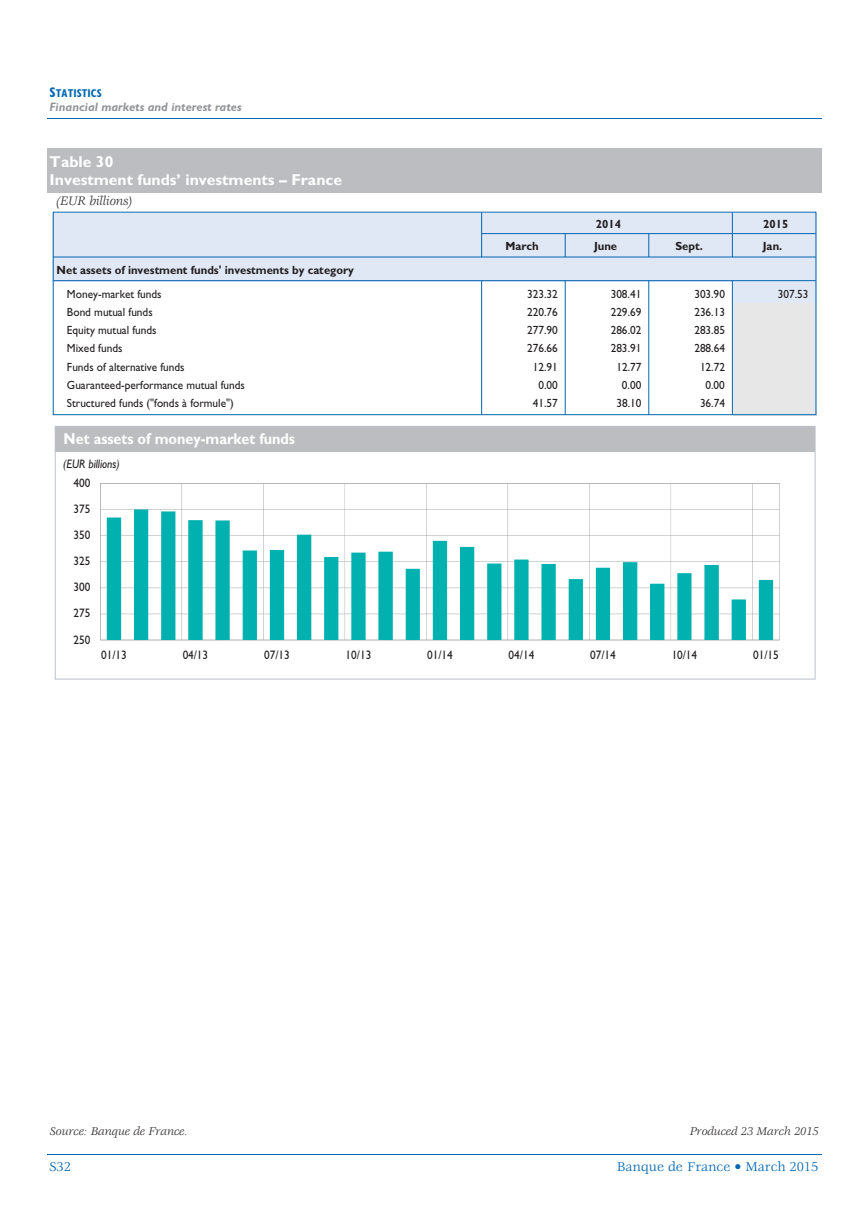
<style>
.page{position:relative;width:868px;height:1215px;background:#fff}
.page>*{position:absolute;margin:0;border:0;box-sizing:border-box;transform-origin:0 0}
.t1{font:700 15.75px/18.6px "Gill Sans Std";color:#fff}
.t2{font:700 15.75px "Gill Sans Std";color:#fff;scale:.91 1}
.t3{font:14px "Veljovic Std";color:#0166b3}
.t4{font:italic 13.47px "Veljovic Std";color:#231f20;scale:.95 1}
.t5{font:12.25px "Gill Sans Std";letter-spacing:.005em;color:#231f20;scale:.92 1}
.t6{font:italic 12.25px "Veljovic Std";color:#231f20}
.t7{font:italic 700 12.25px "Gill Sans Std";letter-spacing:-.005em;color:#939598}
.t8{font:italic 12.25px "Gill Sans Std";color:#231f20;scale:.91 1}
.t9{font:11.9px "Gill Sans Std";color:#231f20;scale:.95 1}
.t10{font:700 11.9px "Gill Sans Std";color:#231f20;scale:.95 1}
.t11{font:700 condensed 11.38px "Gill Sans Std";color:#0166b3}
.s1{font-size:14px}
</style>
<div class="page">
<hr style="left:47px;top:118px;width:774px;height:1px;background:#0166b3">
<hr style="left:47px;top:1154px;width:774px;height:1px;background:#0166b3">
<hr style="left:47px;top:148px;width:774px;height:4px;background:#bcbdc0">
<div style="left:47px;top:152px;width:774px;height:19px;background:#bcbdc0"></div>
<div style="left:47px;top:171px;width:774px;height:18px;background:#bcbdc0"></div>
<hr style="left:47px;top:189px;width:774px;height:4px;background:#bcbdc0">
<div style="left:52px;top:213px;width:765px;height:68px;background:#e1e8f5"></div>
<svg style="left:733px;top:281px;width:84px;height:3px"></svg>
<div style="left:733px;top:284px;width:84px;height:19px;background:#e1e8f5"></div>
<div style="left:733px;top:303px;width:84px;height:18px;background:#e7e7e7"></div>
<div style="left:733px;top:321px;width:84px;height:18px;background:#e7e7e7"></div>
<div style="left:733px;top:339px;width:84px;height:19px;background:#e7e7e7"></div>
<div style="left:733px;top:357px;width:84px;height:19px;background:#e7e7e7"></div>
<div style="left:733px;top:376px;width:84px;height:18px;background:#e7e7e7"></div>
<div style="left:733px;top:394px;width:84px;height:18px;background:#e7e7e7"></div>
<hr style="left:733px;top:412px;width:84px;height:3px;background:#e7e7e7">
<div style="left:53px;top:212px;width:763px;height:203px;border:1px solid #0166b3"></div>
<hr style="left:482px;top:233px;width:334px;height:1px;background:#0166b3">
<hr style="left:53px;top:257px;width:763px;height:1px;background:#0166b3">
<hr style="left:53px;top:280px;width:763px;height:1px;background:#0166b3">
<hr style="left:732px;top:212px;width:1px;height:45px;background:#0166b3">
<hr style="left:481px;top:212px;width:1px;height:45px;background:#0166b3">
<svg style="left:648px;top:234px;width:1px;height:23px"></svg>
<hr style="left:481px;top:281px;width:1px;height:134px;background:#0166b3">
<hr style="left:565px;top:281px;width:1px;height:134px;background:#0166b3">
<hr style="left:648px;top:281px;width:1px;height:134px;background:#0166b3">
<hr style="left:732px;top:281px;width:1px;height:134px;background:#0166b3">
<svg style="left:565px;top:234px;width:1px;height:23px"></svg>
<div style="left:55px;top:426px;width:760px;height:25px;background:#bcbdc0"></div>
<div style="left:55px;top:426px;width:761px;height:253px;border:1px solid #bbc0cc"></div>
<hr style="left:100px;top:640px;width:680px;height:1px;background:#939598">
<svg style="left:100px;top:483px;width:680px;height:157px"></svg>
<svg style="left:107px;top:509px;width:666px;height:131px"></svg>
<p class="t11" style="left:50px;top:86px;width:54px"><span class="s1">S</span>TATISTICS</p>
<p class="t7" style="left:50px;top:103px;width:194px">Financial markets and interest rates</p>
<h1 class="t1" style="left:50px;top:154px;width:294px">Table 30<br>Investment funds’ investments – France</h1>
<p class="t4" style="left:56px;top:196px;width:81px">(EUR billions)</p>
<p class="t10" style="left:596px;top:219px;width:28px">2014</p>
<p class="t10" style="left:763px;top:219px;width:28px">2015</p>
<p class="t10" style="left:505px;top:242px;width:37px">March</p>
<p class="t10" style="left:594px;top:242px;width:26px">June</p>
<p class="t10" style="left:675px;top:242px;width:30px">Sept.</p>
<p class="t10" style="left:763px;top:242px;width:22px">Jan.</p>
<p class="t10" style="left:56px;top:265px;width:315px">Net assets of investment funds' investments by category</p>
<p class="t9" style="left:67px;top:289px;width:101px">Money-market funds</p>
<p class="t9" style="left:527px;top:289px;width:34px">323.32</p>
<p class="t9" style="left:611px;top:289px;width:34px">308.41</p>
<p class="t9" style="left:694px;top:289px;width:34px">303.90</p>
<p class="t9" style="left:778px;top:289px;width:34px">307.53</p>
<p class="t9" style="left:67px;top:308px;width:92px">Bond mutual funds</p>
<p class="t9" style="left:527px;top:308px;width:34px">220.76</p>
<p class="t9" style="left:611px;top:308px;width:34px">229.69</p>
<p class="t9" style="left:694px;top:308px;width:34px">236.13</p>
<p class="t9" style="left:67px;top:326px;width:96px">Equity mutual funds</p>
<p class="t9" style="left:527px;top:326px;width:34px">277.90</p>
<p class="t9" style="left:611px;top:326px;width:34px">286.02</p>
<p class="t9" style="left:694px;top:326px;width:34px">283.85</p>
<p class="t9" style="left:67px;top:344px;width:60px">Mixed funds</p>
<p class="t9" style="left:527px;top:344px;width:34px">276.66</p>
<p class="t9" style="left:611px;top:344px;width:34px">283.91</p>
<p class="t9" style="left:694px;top:344px;width:34px">288.64</p>
<p class="t9" style="left:67px;top:362px;width:125px">Funds of alternative funds</p>
<p class="t9" style="left:533px;top:362px;width:28px">12.91</p>
<p class="t9" style="left:616px;top:362px;width:28px">12.77</p>
<p class="t9" style="left:700px;top:362px;width:28px">12.72</p>
<p class="t9" style="left:67px;top:381px;width:189px">Guaranteed-performance mutual funds</p>
<p class="t9" style="left:538px;top:381px;width:22px">0.00</p>
<p class="t9" style="left:622px;top:381px;width:22px">0.00</p>
<p class="t9" style="left:706px;top:381px;width:22px">0.00</p>
<p class="t9" style="left:67px;top:399px;width:177px">Structured funds ("fonds à formule")</p>
<p class="t9" style="left:533px;top:399px;width:28px">41.57</p>
<p class="t9" style="left:616px;top:399px;width:28px">38.10</p>
<p class="t9" style="left:700px;top:399px;width:28px">36.74</p>
<h1 class="t2" style="left:64px;top:433px;width:256px">Net assets of money-market funds</h1>
<p class="t8" style="left:63px;top:459px;width:64px">(EUR billions)</p>
<p class="t5" style="left:74px;top:478px;width:20px">400</p>
<p class="t5" style="left:74px;top:505px;width:20px">375</p>
<p class="t5" style="left:74px;top:531px;width:20px">350</p>
<p class="t5" style="left:74px;top:557px;width:20px">325</p>
<p class="t5" style="left:74px;top:583px;width:20px">300</p>
<p class="t5" style="left:74px;top:609px;width:20px">275</p>
<p class="t5" style="left:74px;top:635px;width:20px">250</p>
<p class="t5" style="left:101px;top:650px;width:29px">01/13</p>
<p class="t5" style="left:183px;top:650px;width:29px">04/13</p>
<p class="t5" style="left:264px;top:650px;width:29px">07/13</p>
<p class="t5" style="left:346px;top:650px;width:29px">10/13</p>
<p class="t5" style="left:427px;top:650px;width:29px">01/14</p>
<p class="t5" style="left:509px;top:650px;width:29px">04/14</p>
<p class="t5" style="left:590px;top:650px;width:29px">07/14</p>
<p class="t5" style="left:672px;top:650px;width:29px">10/14</p>
<p class="t5" style="left:753px;top:650px;width:29px">01/15</p>
<p class="t6" style="left:50px;top:1125px;width:140px">Source: Banque de France.</p>
<p class="t6" style="left:690px;top:1125px;width:130px">Produced 23 March 2015</p>
<p class="t3" style="left:50px;top:1157px;width:23px">S32</p>
<p class="t3" style="left:617px;top:1157px;width:203px">Banque de France • March 2015</p>
</div>
